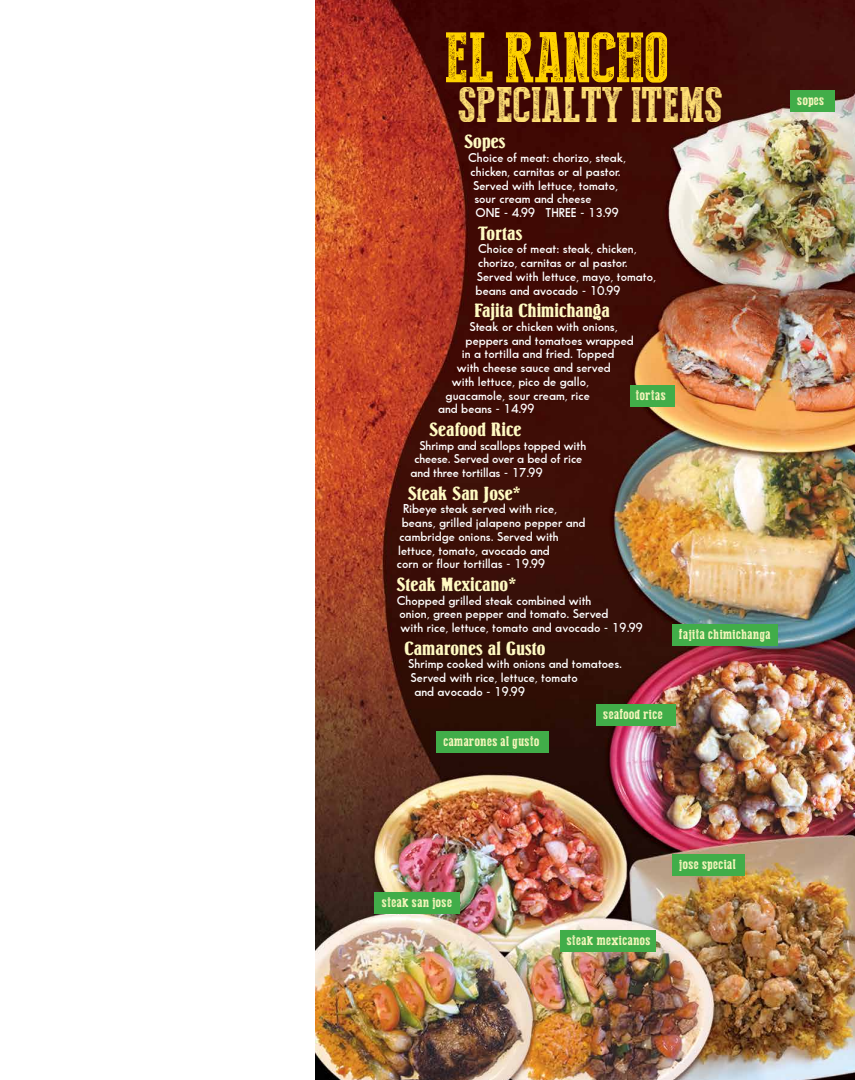
<style>
.page{position:relative;width:855px;height:1080px;background:#fff}
.page>*{position:absolute;margin:0;border:0;box-sizing:border-box;transform-origin:0 0}
.t1{font:71.25px "Press Style Serif";letter-spacing:-.01em;color:#ffd200}
.t2{font:50px "Press Style Serif";color:#ffe075}
.t3{font:20px "Springfield Ant D";letter-spacing:.01em;color:#fffac2}
.t4{font:13.75px "Press Style Serif";letter-spacing:.04em;color:#fffac2}
.t5{font:600 12.5px/13.8px "Bougan S Si";color:#fff}
</style>
<div class="page">
<img style="left:315px;top:0;width:540px;height:1080px">
<div style="left:790px;top:91px;width:44px;height:21px;background:#41ad49"></div>
<div style="left:630px;top:385px;width:44px;height:22px;background:#41ad49"></div>
<div style="left:672px;top:625px;width:106px;height:21px;background:#41ad49"></div>
<div style="left:596px;top:704px;width:80px;height:22px;background:#41ad49"></div>
<div style="left:375px;top:892px;width:85px;height:22px;background:#41ad49"></div>
<div style="left:560px;top:930px;width:95px;height:22px;background:#41ad49"></div>
<div style="left:672px;top:854px;width:73px;height:22px;background:#41ad49"></div>
<div style="left:436px;top:732px;width:113px;height:21px;background:#41ad49"></div>
<h1 class="t1" style="left:444px;top:20px;width:226px">EL RANCHO</h1>
<h2 class="t2" style="left:458px;top:79px;width:266px">SPECIALTY ITEMS</h2>
<p class="t4" style="left:797px;top:93px;width:28px">sopes</p>
<h3 class="t3" style="left:464px;top:132px;width:43px">Sopes</h3>
<p class="t5" style="left:468px;top:151px;width:160px">Choice of meat: chorizo, steak,</p>
<p class="t5" style="left:471px;top:165px;width:152px">chicken, carnitas or al pastor.</p>
<p class="t5" style="left:473px;top:178px;width:147px">Served with lettuce, tomato,</p>
<p class="t5" style="left:474px;top:192px;width:119px">sour cream and cheese</p>
<p class="t5" style="left:476px;top:206px;width:145px">ONE - 4.99 THREE - 13.99</p>
<h3 class="t3" style="left:478px;top:223px;width:46px">Tortas</h3>
<p class="t5" style="left:476px;top:242px;width:182px">Choice of meat: steak, chicken, chorizo, carnitas or al pastor.<br>Served with lettuce, mayo, tomato, beans and avocado - 10.99</p>
<h3 class="t3" style="left:474px;top:300px;width:137px">Fajita Chimichanga</h3>
<p class="t5" style="left:469px;top:320px;width:150px">Steak or chicken with onions,</p>
<p class="t5" style="left:466px;top:333px;width:170px">peppers and tomatoes wrapped</p>
<p class="t5" style="left:462px;top:347px;width:154px">in a tortilla and fried. Topped</p>
<p class="t5" style="left:457px;top:361px;width:155px">with cheese sauce and served</p>
<p class="t5" style="left:452px;top:375px;width:139px">with lettuce, pico de gallo,</p>
<p class="t5" style="left:446px;top:388px;width:146px">guacamole, sour cream, rice</p>
<p class="t5" style="left:438px;top:402px;width:98px">and beans - 14.99</p>
<h3 class="t3" style="left:429px;top:419px;width:93px">Seafood Rice</h3>
<p class="t5" style="left:419px;top:438px;width:168px">Shrimp and scallops topped with</p>
<p class="t5" style="left:414px;top:452px;width:169px">cheese. Served over a bed of rice</p>
<p class="t5" style="left:411px;top:466px;width:134px">and three tortillas - 17.99</p>
<h3 class="t3" style="left:408px;top:483px;width:114px">Steak San Jose*</h3>
<p class="t5" style="left:403px;top:502px;width:155px">Ribeye steak served with rice,</p>
<p class="t5" style="left:402px;top:516px;width:185px">beans, grilled jalapeno pepper and</p>
<p class="t5" style="left:399px;top:530px;width:161px">cambridge onions. Served with</p>
<p class="t5" style="left:398px;top:543px;width:153px">lettuce, tomato, avocado and</p>
<p class="t5" style="left:397px;top:557px;width:150px">corn or flour tortillas - 19.99</p>
<h3 class="t3" style="left:397px;top:574px;width:121px">Steak Mexicano*</h3>
<p class="t5" style="left:397px;top:593px;width:248px">Chopped grilled steak combined with<br>onion, green pepper and tomato. Served<br>with rice, lettuce, tomato and avocado - 19.99</p>
<h3 class="t3" style="left:404px;top:638px;width:142px">Camarones al Gusto</h3>
<p class="t5" style="left:408px;top:657px;width:216px">Shrimp cooked with onions and tomatoes.</p>
<p class="t5" style="left:411px;top:671px;width:169px">Served with rice, lettuce, tomato</p>
<p class="t5" style="left:414px;top:685px;width:112px">and avocado - 19.99</p>
<p class="t4" style="left:636px;top:388px;width:31px">tortas</p>
<p class="t4" style="left:443px;top:734px;width:97px">camarones al gusto</p>
<p class="t4" style="left:603px;top:707px;width:61px">seafood rice</p>
<p class="t4" style="left:679px;top:627px;width:93px">fajita chimichanga</p>
<p class="t4" style="left:382px;top:895px;width:71px">steak san jose</p>
<p class="t4" style="left:567px;top:933px;width:85px">steak mexicanos</p>
<p class="t4" style="left:679px;top:857px;width:58px">jose special</p>
</div>
